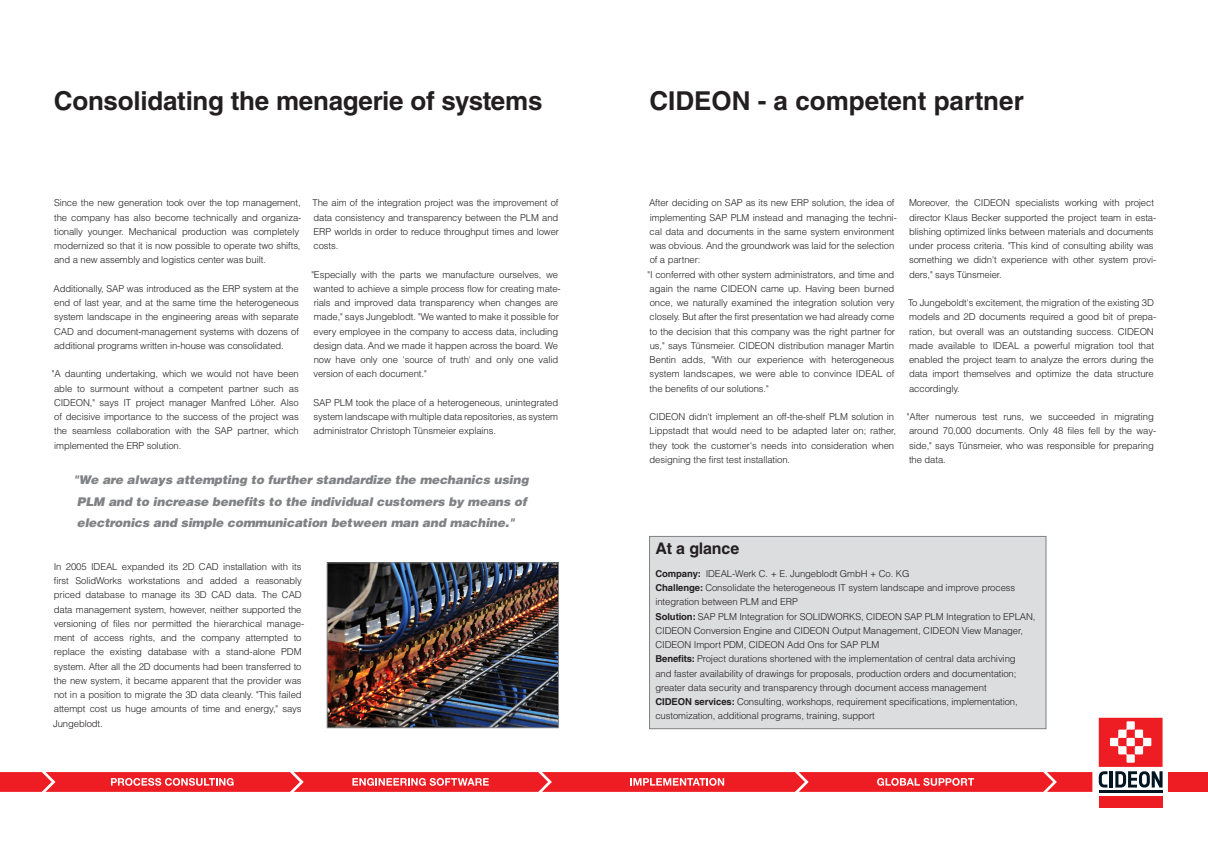
<style>
.page{position:relative;width:1208px;height:859px;background:#fff}
.page>*{position:absolute;margin:0;border:0;box-sizing:border-box;transform-origin:0 0}
.t1{font:700 26px "Helvetica LT Std";letter-spacing:-.01em;color:#231f20}
.t2{font:700 16px "Helvetica LT Std";letter-spacing:-.01em;color:#231f20}
.t3{font:italic 900 12px/21.4px "Helvetica LT Std";letter-spacing:-.01em;color:#808285}
.t4{font:300 9.5px/14.2px "Helvetica LT Std";letter-spacing:-.01em;color:#231f20}
.s1{font-weight:700}
</style>
<div class="page">
<div style="left:1169px;top:772px;width:39px;height:20px;background:#ee1d23"></div>
<svg style="left:0;top:772px;width:1092px;height:20px;background:#ef3339"></svg>
<div style="left:1097px;top:716px;width:66px;height:93px;background:linear-gradient(to right,#fff,#fff)"></div>
<div style="left:1098px;top:796px;width:64px;height:12px;background:#ee1d23"></div>
<hr style="left:1098px;top:790px;width:64px;height:3px;background:#011622">
<svg style="left:1098px;top:718px;width:64px;height:69px"></svg>
<img style="left:329px;top:565px;width:227px;height:161px">
<div style="left:327px;top:563px;width:231px;height:165px;border:1px solid #808285"></div>
<div style="left:649px;top:536px;width:397px;height:193px;background:#dcdddf"></div>
<div style="left:649px;top:536px;width:397px;height:193px;border:1px solid #808285"></div>
<h1 class="t1" style="left:54px;top:85px;width:490px">Consolidating the menagerie of systems</h1>
<p class="t4" style="left:54px;top:196px;width:249px">Since the new generation took over the top management, the company has also become technically and organiza&shy;tionally younger. Mechanical production was completely modernized so that it is now possible to operate two shifts, and a new assembly and logistics center was built.</p>
<p class="t4" style="left:54px;top:281px;width:247px;text-align:justify">Additionally, SAP was introduced as the ERP system at the end of last year, and at the same time the heterogeneous system landscape in the engineering areas with separate CAD and document-management systems with dozens of additional programs written in-house was consolidated.</p>
<p class="t4" style="left:52px;top:367px;width:248px;text-align:justify">"A daunting undertaking, which we would not have been able to surmount without a competent partner such as CIDEON," says IT project manager Manfred Löher. Also of decisive importance to the success of the project was the seamless collaboration with the SAP partner, which implemented the ERP solution.</p>
<p class="t4" style="left:312px;top:196px;width:248px;text-align:justify">The aim of the integration project was the improvement of data consistency and transparency between the PLM and ERP worlds in order to reduce throughput times and lower costs.</p>
<p class="t4" style="left:311px;top:267px;width:251px">"Especially with the parts we manufacture ourselves, we wanted to achieve a simple process flow for creating mate&shy;rials and improved data transparency when changes are made," says Jungeblodt. "We wanted to make it possible for every employee in the company to access data, including design data. And we made it happen across the board. We now have only one 'source of truth' and only one valid version of each document."</p>
<p class="t4" style="left:313px;top:395px;width:246px;text-align:justify">SAP PLM took the place of a heterogeneous, unintegrated system landscape with multiple data repositories, as system administrator Christoph Tünsmeier explains.</p>
<p class="t3" style="left:77px;top:469px;width:453px;text-indent:-4px">"We are always attempting to further standardize the mechanics using<br>PLM and to increase benefits to the individual customers by means of electronics and simple communication between man and machine."</p>
<p class="t4" style="left:53px;top:559px;width:252px">In 2005 IDEAL expanded its 2D CAD installation with its first SolidWorks workstations and added a reasonably priced database to manage its 3D CAD data. The CAD data management system, however, neither supported the versioning of files nor permitted the hierarchical manage&shy;ment of access rights, and the company attempted to replace the existing database with a stand-alone PDM system. After all the 2D documents had been transferred to the new system, it became apparent that the provider was not in a position to migrate the 3D data cleanly. "This failed attempt cost us huge amounts of time and energy," says Jungeblodt.</p>
<h1 class="t1" style="left:649px;top:85px;width:376px">CIDEON - a competent partner</h1>
<p class="t4" style="left:647px;top:196px;width:251px">After deciding on SAP as its new ERP solution, the idea of implementing SAP PLM instead and managing the techni&shy;cal data and documents in the same system environment was obvious. And the groundwork was laid for the selection of a partner:<br>"I conferred with other system administrators, and time and again the name CIDEON came up. Having been burned once, we naturally examined the integration solution very closely. But after the first presentation we had already come to the decision that this company was the right partner for us," says Tünsmeier. CIDEON distribution manager Martin Bentin adds, "With our experience with heterogeneous system landscapes, we were able to convince IDEAL of the benefits of our solutions."</p>
<p class="t4" style="left:649px;top:410px;width:248px">CIDEON didn't implement an off-the-shelf PLM solution in Lippstadt that would need to be adapted later on; rather, they took the customer's needs into consideration when designing the first test installation.</p>
<p class="t4" style="left:909px;top:196px;width:249px">Moreover, the CIDEON specialists working with project director Klaus Becker supported the project team in esta&shy;blishing optimized links between materials and documents under process criteria. "This kind of consulting ability was something we didn't experience with other system provi&shy;ders," says Tünsmeier.</p>
<p class="t4" style="left:908px;top:296px;width:250px">To Jungeboldt's excitement, the migration of the existing 3D models and 2D documents required a good bit of prepa&shy;ration, but overall was an outstanding success. CIDEON made available to IDEAL a powerful migration tool that enabled the project team to analyze the errors during the data import themselves and optimize the data structure accordingly.</p>
<p class="t4" style="left:907px;top:410px;width:251px">"After numerous test runs, we succeeded in migrating around 70,000 documents. Only 48 files fell by the way&shy;side," says Tünsmeier, who was responsible for preparing the data.</p>
<h2 class="t2" style="left:655px;top:538px;width:85px">At a glance</h2>
<p class="t4" style="left:655px;top:566px;width:381px"><span class="s1">Company:</span> IDEAL-Werk C. + E. Jungeblodt GmbH + Co. KG<br><span class="s1">Challenge:</span> Consolidate the heterogeneous IT system landscape and improve process integration between PLM and ERP<br><span class="s1">Solution:</span> SAP PLM Integration for SOLIDWORKS, CIDEON SAP PLM Integration to EPLAN, CIDEON Conversion Engine and CIDEON Output Management, CIDEON View Manager, CIDEON Import PDM, CIDEON Add Ons for SAP PLM<br><span class="s1">Benefits:</span> Project durations shortened with the implementation of central data archiving<br>and faster availability of drawings for proposals, production orders and documentation; greater data security and transparency through document access management<br><span class="s1">CIDEON services:</span> Consulting, workshops, requirement specifications, implementation, customization, additional programs, training, support</p>
</div>
